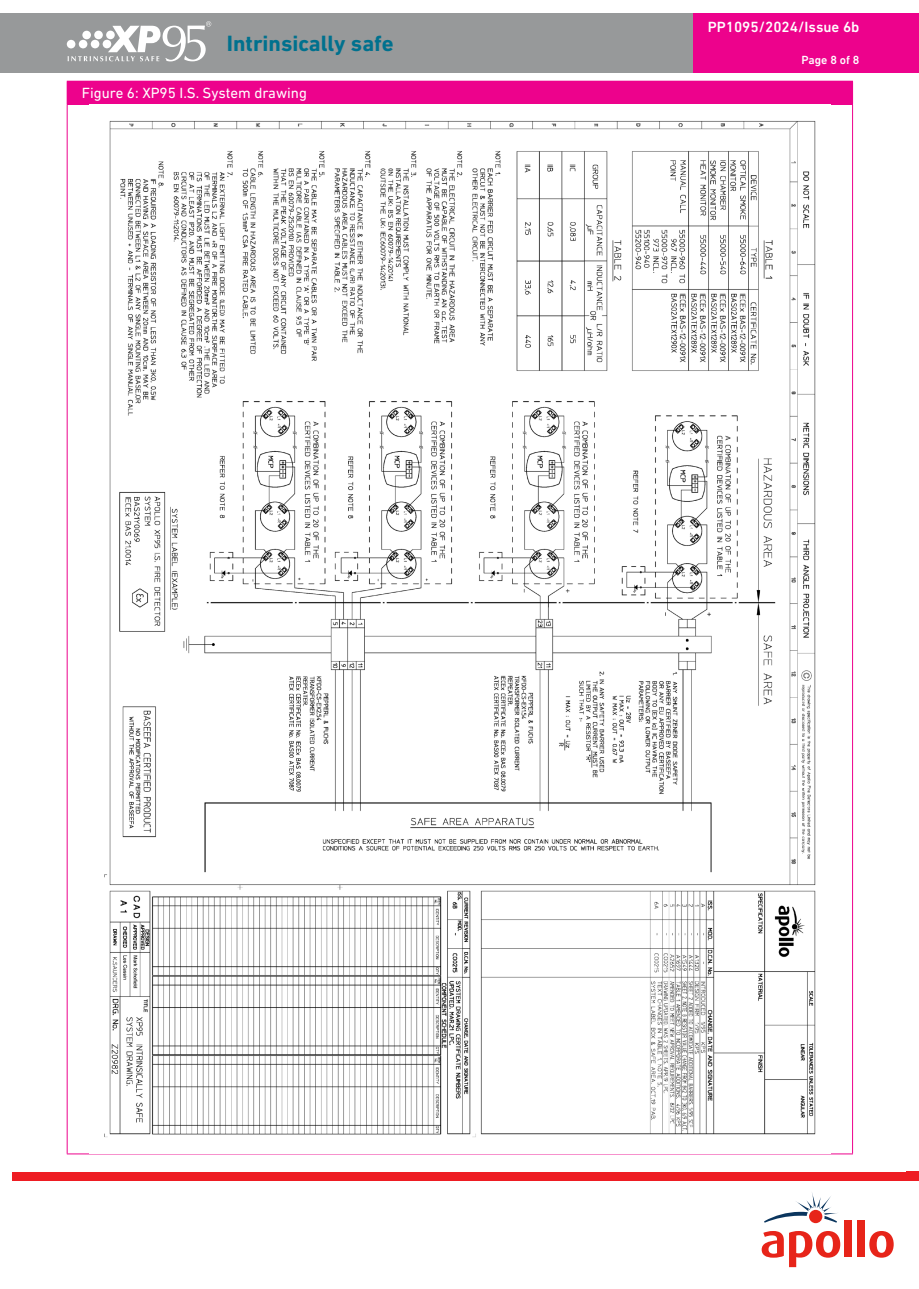
<style>
.page{position:relative;width:919px;height:1289px;background:#fff}
.page>*{position:absolute;margin:0;border:0;box-sizing:border-box;transform-origin:0 0}
.t1{font:700 22.5px "DIN Next LT Pro";color:#00718e}
.titlebox_title{font:15px "DIN Next LT Pro";color:#fff}
.ppnumber{font:500 15px "DIN Next LT Pro";color:#fff}
.ppnumber-2{font:500 12px "DIN Next LT Pro";color:#fff}
</style>
<div class="page">
<div style="left:0;top:13px;width:918px;height:59px;background:#97999a"></div>
<svg style="left:68px;top:21px;width:143px;height:40px"></svg>
<div style="left:693px;top:13px;width:225px;height:59px;background:#ed028c"></div>
<svg style="left:761px;top:1231px;width:22px;height:26px"></svg>
<svg style="left:789px;top:1231px;width:51px;height:36px"></svg>
<div style="left:844px;top:1219px;width:7px;height:37px;background:#e72419"></div>
<div style="left:857px;top:1219px;width:7px;height:37px;background:#e72419"></div>
<svg style="left:869px;top:1231px;width:24px;height:26px"></svg>
<svg style="left:764px;top:1193px;width:73px;height:29px"></svg>
<div style="left:13px;top:1171px;width:905px;height:9px;background:#ee1d23"></div>
<div style="left:67px;top:81px;width:785px;height:23px;background:#ed028c"></div>
<hr style="left:67px;top:104px;width:785px;height:1px;background:#ed028c">
<svg style="left:852px;top:82px;width:1px;height:22px"></svg>
<hr style="left:67px;top:105px;width:1px;height:1048px;background:#ed028c">
<hr style="left:852px;top:105px;width:1px;height:1048px;background:#ed028c">
<hr style="left:67px;top:1153px;width:785px;height:1px;background:#ed028c">
<img style="left:104px;top:120px;width:712px;height:1017px">
<h1 class="t1" style="left:227px;top:30px;width:168px">Intrinsically safe</h1>
<p class="titlebox_title" style="left:82px;top:85px;width:227px">Figure 6: XP95 I.S. System drawing</p>
<p class="ppnumber" style="left:707px;top:18px;width:153px">PP1095/2024/Issue 6b</p>
<p class="ppnumber-2" style="left:801px;top:53px;width:59px">Page 8 of 8</p>
</div>
